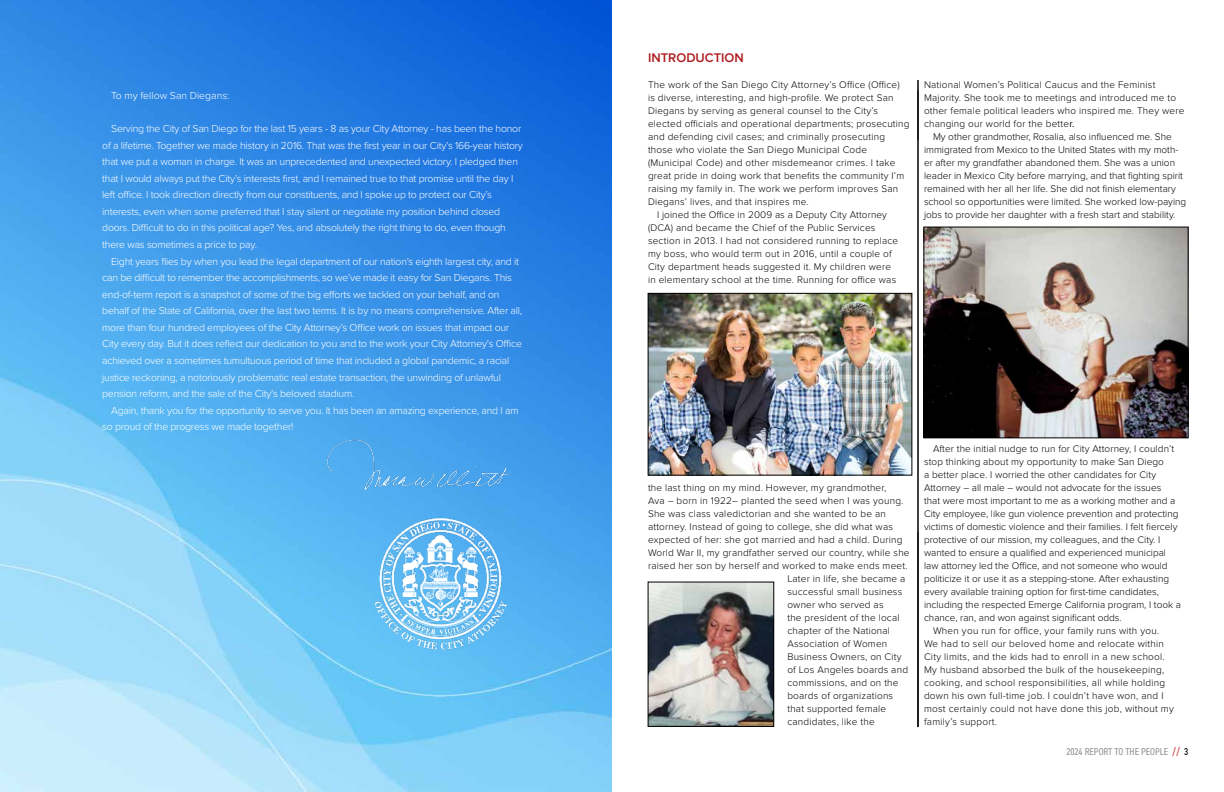
<style>
.page{position:relative;width:1224px;height:792px;background:#fff}
.page>*{position:absolute;margin:0;border:0;box-sizing:border-box;transform-origin:0 0}
.t1{font:600 13px "Proxima Nova";color:#ae1b1f}
.t2{font:300 10.5px/16.6px "Proxima Nova";letter-spacing:-.02em;color:#fff}
.t3{font:300 10.5px "Proxima Nova";color:#fff}
.t4{font:300 10px/13px "Proxima Nova";letter-spacing:.02em;color:#000}
.t5{font:300 10px/13px "Proxima Nova";color:#000}
.t6{font:condensed 10px "DIN2014";color:#939598}
.s1{font-weight:400}
.s2{color:#d2232a}
.s3{color:#000}
</style>
<div class="page">
<img style="left:0;top:0;width:612px;height:792px">
<img style="left:650px;top:295px;width:260px;height:178px">
<div style="left:648px;top:293px;width:264px;height:182px;border:1px solid #000"></div>
<img style="left:650px;top:584px;width:122px;height:141px">
<div style="left:648px;top:582px;width:126px;height:145px;border:1px solid #000"></div>
<hr style="left:918px;top:80px;width:1px;height:647px;background:#000">
<img style="left:323px;top:438px;width:191px;height:52px">
<img style="left:374px;top:511px;width:136px;height:142px">
<img style="left:926px;top:229px;width:260px;height:207px">
<div style="left:924px;top:227px;width:264px;height:211px;border:1px solid #000"></div>
<p class="t3" style="left:111px;top:89px;width:120px">To my fellow San Diegans:</p>
<p class="t2" style="left:102px;top:120px;width:422px;text-indent:9px">Serving the City of San Diego for the last 15 years - 8 as your City Attorney - has been the honor of a lifetime. Together we made history in 2016. That was the first year in our City’s 166-year history that we put a woman in charge. It was an unprecedented and unexpected victory. I pledged then that I would always put the City’s interests first, and I remained true to that promise until the day I left office. I took direction directly from our constituents, and I spoke up to protect our City’s interests, even when some preferred that I stay silent or negotiate my position behind closed doors. Difficult to do in this political age? Yes, and absolutely the right thing to do, even though there was sometimes a price to pay.</p>
<p class="t2" style="left:102px;top:253px;width:422px;text-indent:9px">Eight years flies by when you lead the legal department of our nation’s eighth largest city, and it can be difficult to remember the accomplishments, so we’ve made it easy for San Diegans. This end-of-term report is a snapshot of some of the big efforts we tackled on your behalf, and on behalf of the State of California, over the last two terms. It is by no means comprehensive. After all, more than four hundred employees of the City Attorney’s Office work on issues that impact our City every day. But it does reflect our dedication to you and to the work your City Attorney’s Office achieved over a sometimes tumultuous period of time that included a global pandemic, a racial justice reckoning, a notoriously problematic real estate transaction, the unwinding of unlawful pension reform, and the sale of the City’s beloved stadium.</p>
<p class="t2" style="left:102px;top:402px;width:418px;text-indent:9px">Again, thank you for the opportunity to serve you. It has been an amazing experience, and I am so proud of the progress we made together!</p>
<h1 class="t1" style="left:648px;top:50px;width:97px">INTRODUCTION</h1>
<p class="t4" style="left:648px;top:78px;width:253px">The work of the San Diego City Attorney’s Office (Office)</p>
<p class="t4" style="left:648px;top:91px;width:247px">is diverse, interesting, and high-profile. We protect San</p>
<p class="t4" style="left:648px;top:104px;width:232px">Diegans by serving as general counsel to the City’s</p>
<p class="t4" style="left:648px;top:117px;width:263px">elected officials and operational departments; prosecuting</p>
<p class="t4" style="left:648px;top:130px;width:239px">and defending civil cases; and criminally prosecuting</p>
<p class="t4" style="left:648px;top:143px;width:221px">those who violate the San Diego Municipal Code</p>
<p class="t4" style="left:648px;top:156px;width:249px">(Municipal Code) and other misdemeanor crimes. I take</p>
<p class="t4" style="left:648px;top:169px;width:258px">great pride in doing work that benefits the community I’m</p>
<p class="t4" style="left:648px;top:182px;width:252px">raising my family in. The work we perform improves San</p>
<p class="t4" style="left:648px;top:195px;width:162px">Diegans’ lives, and that inspires me.</p>
<p class="t4" style="left:657px;top:208px;width:232px">I joined the Office in 2009 as a Deputy City Attorney</p>
<p class="t4" style="left:648px;top:221px;width:229px">(DCA) and became the Chief of the Public Services</p>
<p class="t4" style="left:648px;top:234px;width:252px">section in 2013. I had not considered running to replace</p>
<p class="t4" style="left:648px;top:247px;width:245px">my boss, who would term out in 2016, until a couple of</p>
<p class="t4" style="left:648px;top:260px;width:245px">City department heads suggested it. My children were</p>
<p class="t4" style="left:648px;top:273px;width:250px">in elementary school at the time. Running for office was</p>
<p class="t4" style="left:924px;top:78px;width:262px">National Women’s Political Caucus and the Feminist Majority. She took me to meetings and introduced me to other female political leaders who inspired me. They were changing our world for the bette<span class="s1">r.</span></p>
<p class="t5" style="left:924px;top:130px;width:264px;text-indent:9px">My other grandmother, Rosalia, also influenced me. She immigrated from Mexico to the United States with my moth&shy;er after my grandfather abandoned them. She was a union leader in Mexico City before marrying, and that fighting spirit remained with her all her life. She did not finish elementary school so opportunities were limited. She worked low-paying jobs to provide her daughter with a fresh start and stability.</p>
<p class="t4" style="left:648px;top:481px;width:240px">the last thing on my mind. However, my grandmother,</p>
<p class="t4" style="left:648px;top:494px;width:257px">Ava – born in 1922– planted the seed when I was young.</p>
<p class="t4" style="left:648px;top:507px;width:240px">She was class valedictorian and she wanted to be an</p>
<p class="t4" style="left:648px;top:520px;width:247px">attorney. Instead of going to college, she did what was</p>
<p class="t4" style="left:648px;top:533px;width:256px">expected of her: she got married and had a child. During</p>
<p class="t4" style="left:648px;top:546px;width:263px">World War II, my grandfather served our country, while she</p>
<p class="t4" style="left:648px;top:559px;width:261px">raised her son by herself and worked to make ends meet.</p>
<p class="t4" style="left:787px;top:572px;width:120px">Later in life, she became a</p>
<p class="t4" style="left:787px;top:585px;width:116px">successful small business</p>
<p class="t4" style="left:787px;top:598px;width:98px">owner who served as</p>
<p class="t4" style="left:787px;top:611px;width:114px">the president of the local</p>
<p class="t4" style="left:787px;top:624px;width:104px">chapter of the National</p>
<p class="t4" style="left:787px;top:637px;width:101px">Association of Women</p>
<p class="t4" style="left:787px;top:650px;width:116px">Business Owners, on City</p>
<p class="t4" style="left:787px;top:663px;width:122px">of Los Angeles boards and</p>
<p class="t4" style="left:787px;top:676px;width:113px">commissions, and on the</p>
<p class="t4" style="left:787px;top:689px;width:107px">boards of organizations</p>
<p class="t4" style="left:787px;top:702px;width:100px">that supported female</p>
<p class="t4" style="left:787px;top:715px;width:89px">candidates, like the</p>
<p class="t4" style="left:933px;top:442px;width:243px">After the initial nudge to run for City Attorney, I couldn’t</p>
<p class="t4" style="left:924px;top:455px;width:242px">stop thinking about my opportunity to make San Diego</p>
<p class="t4" style="left:924px;top:468px;width:234px">a better place. I worried the other candidates for City</p>
<p class="t5" style="left:924px;top:481px;width:239px">Attorney – all male – would not advocate for the issues</p>
<p class="t5" style="left:924px;top:494px;width:253px">that were most important to me as a working mother and a</p>
<p class="t5" style="left:924px;top:507px;width:256px">City employee, like gun violence prevention and protecting</p>
<p class="t5" style="left:924px;top:520px;width:255px">victims of domestic violence and their families. I felt fiercely</p>
<p class="t5" style="left:924px;top:533px;width:238px">protective of our mission, my colleagues, and the City. I</p>
<p class="t5" style="left:924px;top:546px;width:244px">wanted to ensure a qualified and experienced municipal</p>
<p class="t5" style="left:924px;top:559px;width:245px">law attorney led the Office, and not someone who would</p>
<p class="t5" style="left:924px;top:572px;width:247px">politicize it or use it as a stepping-stone. After exhausting</p>
<p class="t5" style="left:924px;top:585px;width:236px">every available training option for first-time candidates,</p>
<p class="t5" style="left:924px;top:598px;width:258px">including the respected Emerge California program, I took a</p>
<p class="t5" style="left:924px;top:611px;width:199px">chance, ran, and won against significant odds.</p>
<p class="t4" style="left:933px;top:624px;width:228px">When you run for office, your family runs with you.</p>
<p class="t4" style="left:924px;top:637px;width:242px">We had to sell our beloved home and relocate within</p>
<p class="t4" style="left:924px;top:650px;width:242px">City limits, and the kids had to enroll in a new school.</p>
<p class="t4" style="left:924px;top:663px;width:242px">My husband absorbed the bulk of the housekeeping,</p>
<p class="t4" style="left:924px;top:676px;width:243px">cooking, and school responsibilities, all while holding</p>
<p class="t4" style="left:924px;top:689px;width:241px">down his own full-time job. I couldn’t have won, and I</p>
<p class="t4" style="left:924px;top:702px;width:251px">most certainly could not have done this job, without my</p>
<p class="t4" style="left:924px;top:715px;width:75px">family’s support.</p>
<p class="t6" style="left:1066px;top:745px;width:123px">2024 REPORT TO THE PEOPLE <span class="s2">//</span> <span class="s3">3</span></p>
</div>
